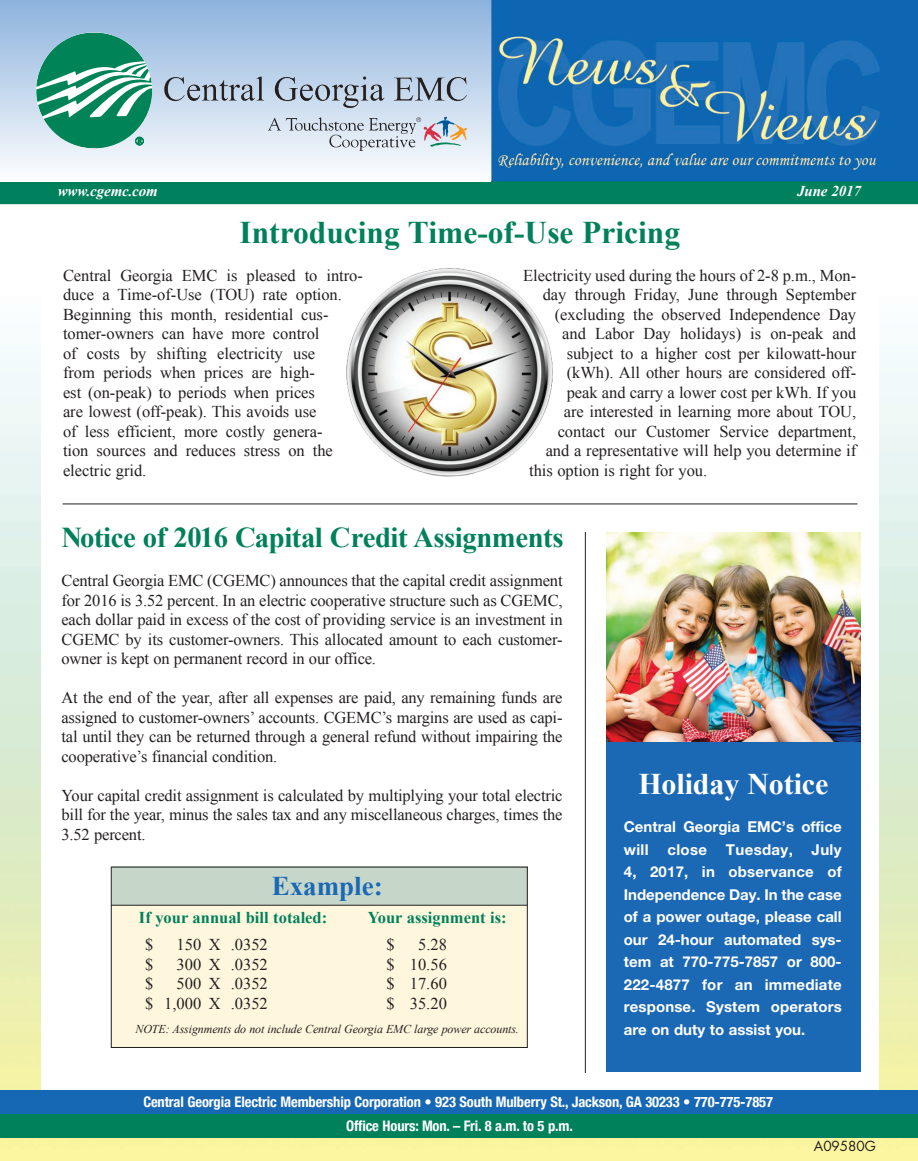
<style>
.page{position:relative;width:918px;height:1161px;background:#fff}
.page>*{position:absolute;margin:0;border:0;box-sizing:border-box;transform-origin:0 0}
.t1{font:700 31.5px "Times New Roman";color:#00805b}
.t2{font:700 30px "Times New Roman";letter-spacing:-.005em;color:#fff}
.t3{font:700 28.65px "Times New Roman";letter-spacing:-.015em;color:#00805b}
.t4{font:700 27px "Times New Roman";color:#1b68b4}
.t5{font:16.5px/19.5px "Times New Roman";color:#231f20;text-align:justify}
.t6{font:700 16.5px "Times New Roman";color:#00805b}
.t7{font:700 15px/22.5px "Helvetica Neue LT Std";letter-spacing:.01em;color:#fff;text-align:justify}
.t8{font:italic 700 15px "Times New Roman";letter-spacing:-.01em;color:#fff}
.t9{font:700 condensed 14.55px "Helvetica Neue";letter-spacing:-.01em;color:#fff}
.t10{font:13.5px "Futura Std";color:#231f20}
.t11{font:italic 12px "Times New Roman";letter-spacing:-.01em;color:#231f20}
</style>
<div class="page">
<img style="left:0;top:0;width:918px;height:1161px">
<div style="left:41px;top:219px;width:838px;height:888px;background:#fff"></div>
<div style="left:0;top:1107px;width:918px;height:30px;background:#00805b"></div>
<div style="left:0;top:1090px;width:918px;height:24px;background:#1768b4"></div>
<hr style="left:63px;top:504px;width:795px;height:1px;background:#231f20">
<img style="left:343px;top:264px;width:213px;height:213px;border-radius:106px">
<div style="left:111px;top:873px;width:416px;height:174px;background:#fef7dd"></div>
<div style="left:112px;top:867px;width:415px;height:38px;background:#c6d7ca"></div>
<hr style="left:111px;top:905px;width:416px;height:1px;background:#231f20">
<div style="left:111px;top:867px;width:417px;height:181px;border:1px solid #231f20"></div>
<img style="left:606px;top:533px;width:255px;height:209px">
<div style="left:606px;top:742px;width:255px;height:330px;background:#1b68b4"></div>
<hr style="left:585px;top:532px;width:1px;height:541px;background:#231f20">
<div style="left:0;top:0;width:491px;height:180px;background:linear-gradient(to bottom,#8cb2dd,#fbfcfd)"></div>
<img style="left:162px;top:29px;width:320px;height:82px">
<svg style="left:36px;top:32px;width:116px;height:116px;background:#57ac95"></svg>
<svg style="left:268px;top:117px;width:199px;height:34px;background:#cad0d9"></svg>
<p class="t8" style="left:58px;top:181px;width:102px">www.cgemc.com</p>
<p class="t8" style="left:797px;top:181px;width:65px">June 2017</p>
<h1 class="t1" style="left:239px;top:211px;width:442px">Introducing Time-of-Use Pricing</h1>
<p class="t5" style="left:523px;top:265px;width:335px">Electricity used during the hours of 2-8 p.m., Mon-</p>
<p class="t5" style="left:543px;top:285px;width:315px">day through Friday, June through September</p>
<p class="t5" style="left:555px;top:304px;width:303px">(excluding the observed Independence Day</p>
<p class="t5" style="left:562px;top:324px;width:296px">and Labor Day holidays) is on-peak and</p>
<p class="t5" style="left:567px;top:343px;width:291px">subject to a higher cost per kilowatt-hour</p>
<p class="t5" style="left:567px;top:363px;width:291px">(kWh). All other hours are considered off-</p>
<p class="t5" style="left:567px;top:382px;width:291px">peak and carry a lower cost per kWh. If you</p>
<p class="t5" style="left:564px;top:402px;width:294px">are interested in learning more about TOU,</p>
<p class="t5" style="left:558px;top:421px;width:300px">contact our Customer Service department,</p>
<p class="t5" style="left:546px;top:441px;width:312px">and a representative will help you determine if</p>
<p class="t5" style="left:529px;top:460px;width:180px">this option is right for you.</p>
<p class="t5" style="left:63px;top:265px;width:302px;text-align:left">Central Georgia EMC is pleased to intro&shy;duce a Time-of-Use (TOU) rate option.<br>Beginning this month, residential cus&shy;tomer-owners can have more control<br>of costs by shifting electricity use<br>from periods when prices are high-<br>est (on-peak) to periods when prices<br>are lowest (off-peak). This avoids use<br>of less efficient, more costly genera-<br>tion sources and reduces stress on the electric grid.</p>
<h3 class="t3" style="left:61px;top:517px;width:504px">Notice of 2016 Capital Credit Assignments</h3>
<p class="t5" style="left:62px;top:571px;width:503px">Central Georgia EMC (CGEMC) announces that the capital credit assignment for 2016 is 3.52 percent. In an electric cooperative structure such as CGEMC, each dollar paid in excess of the cost of providing service is an investment in CGEMC by its customer-owners. This allocated amount to each customer&shy;owner is kept on permanent record in our office.</p>
<p class="t5" style="left:62px;top:688px;width:503px">At the end of the year, after all expenses are paid, any remaining funds are assigned to customer-owners’ accounts. CGEMC’s margins are used as capi&shy;tal until they can be returned through a general refund without impairing the cooperative’s financial condition.</p>
<p class="t5" style="left:62px;top:785px;width:503px">Your capital credit assignment is calculated by multiplying your total electric bill for the year, minus the sales tax and any miscellaneous charges, times the 3.52 percent.</p>
<h3 class="t4" style="left:272px;top:867px;width:112px">Example:</h3>
<p class="t6" style="left:139px;top:906px;width:190px">If your annual bill totaled:</p>
<p class="t6" style="left:368px;top:906px;width:140px">Your assignment is:</p>
<p class="t5" style="left:145px;top:935px;width:10px">$</p>
<p class="t5" style="left:177px;top:935px;width:93px">150 X .0352</p>
<p class="t5" style="left:387px;top:935px;width:10px">$</p>
<p class="t5" style="left:418px;top:935px;width:30px">5.28</p>
<p class="t5" style="left:145px;top:954px;width:10px">$</p>
<p class="t5" style="left:177px;top:954px;width:93px">300 X .0352</p>
<p class="t5" style="left:387px;top:954px;width:62px">$ 10.56</p>
<p class="t5" style="left:145px;top:974px;width:10px">$</p>
<p class="t5" style="left:177px;top:974px;width:93px">500 X .0352</p>
<p class="t5" style="left:387px;top:974px;width:62px">$ 17.60</p>
<p class="t5" style="left:145px;top:993px;width:124px">$ 1,000 X .0352</p>
<p class="t5" style="left:387px;top:993px;width:62px">$ 35.20</p>
<p class="t11" style="left:136px;top:1020px;width:385px">NOTE: Assignments do not include Central Georgia EMC large power accounts.</p>
<h2 class="t2" style="left:638px;top:764px;width:192px">Holiday Notice</h2>
<p class="t7" style="left:624px;top:815px;width:219px">Central Georgia EMC’s office will close Tuesday, July 4, 2017, in observance of Independence Day. In the case of a power outage, please call our 24-hour automated sys&shy;tem at 770-775-7857 or 800- 222-4877 for an immediate response. System operators are on duty to assist you.</p>
<p class="t9" style="left:143px;top:1090px;width:631px">Central Georgia Electric Membership Corporation • 923 South Mulberry St., Jackson, GA 30233 • 770-775-7857</p>
<p class="t9" style="left:346px;top:1113px;width:228px">Office Hours: Mon. – Fri. 8 a.m. to 5 p.m.</p>
<p class="t10" style="left:814px;top:1138px;width:64px">A09580G</p>
</div>
